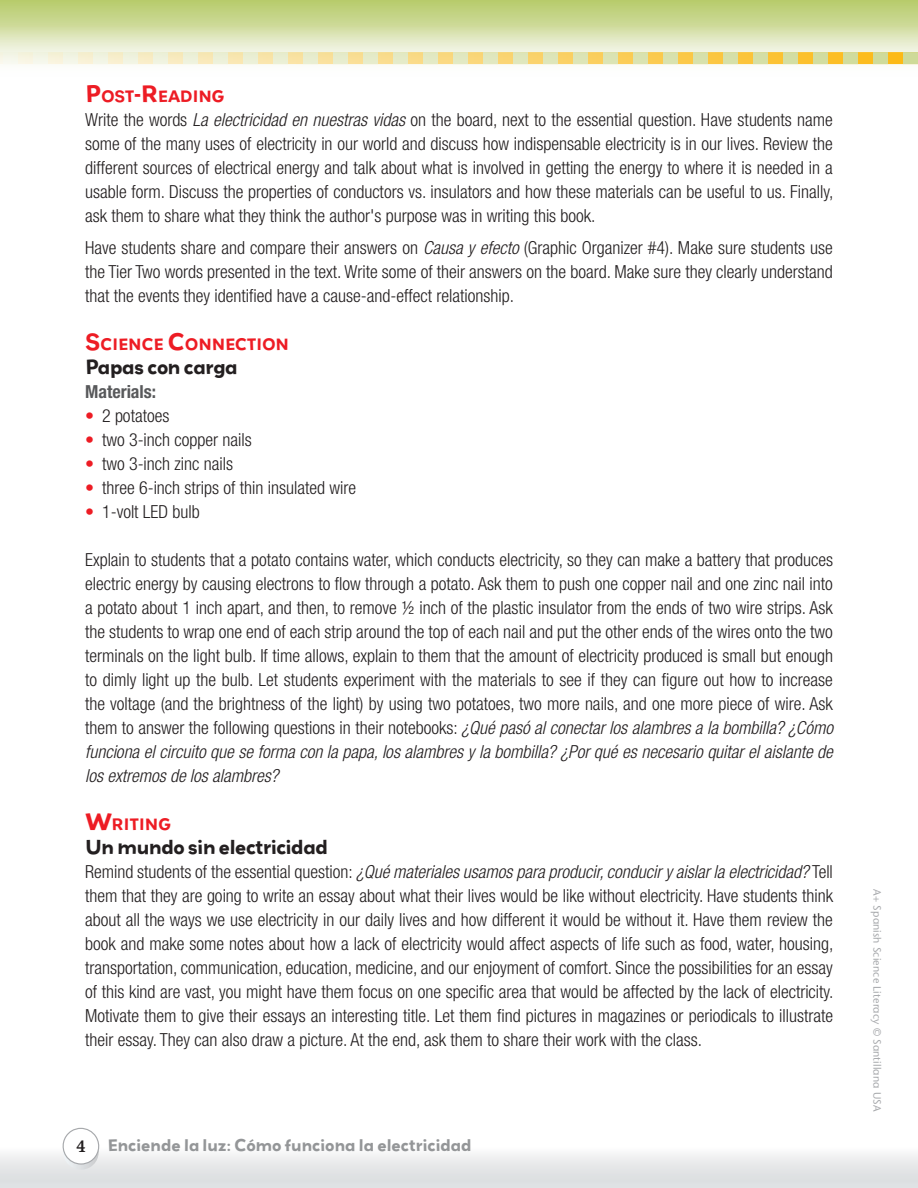
<style>
.page{position:relative;width:918px;height:1188px;background:#fff}
.page>*{position:absolute;margin:0;border:0;box-sizing:border-box;transform-origin:0 0}
.Párrafo_de_lista{font:300 condensed 18px/24px "Helvetica Neue LT Std";color:#231f20;text-align:justify}
.Párrafo_de_lista-2{font:700 18px "Grenadine MVB";letter-spacing:-.02em;color:#231f20}
.Párrafo_de_lista-3{font:700 condensed 18px "Helvetica Neue LT Std";color:#58595b}
.t1{font:600 16.5px "Stone Informal";color:#231f20;scale:.95 1}
.t2{font:700 15px "Grenadine MVB";color:#949698}
.Párrafo_de_lista-4{font:700 14.7px "Grenadine MVB";letter-spacing:-.03em;color:#ed1c24}
.t3{font:10.5px "Stane Sans";letter-spacing:.015em;color:#a7a9ac}
.s1{font-size:21px}
.s2{font-style:italic}
.s3{color:#ed1c24}
</style>
<div class="page">
<div style="left:0;top:1147px;width:918px;height:41px;background:linear-gradient(to bottom,#f9f8f9,#d7dadc)"></div>
<svg style="left:61px;top:1127px;width:40px;height:43px"></svg>
<svg style="left:0;top:0;width:918px;height:65px;background:#d2dea3"></svg>
<svg style="left:0;top:52px;width:918px;height:12px;background:#eedf9d"></svg>
<p class="Párrafo_de_lista-4" style="left:85px;top:85px;width:141px"><span class="s1">P</span>OST<span class="s1">-R</span> EADING</p>
<p class="Párrafo_de_lista" style="left:85px;top:107px;width:750px">Write the words <span class="s2">La electricidad en nuestras vidas</span> on the board, next to the essential question. Have students name some of the many uses of electricity in our world and discuss how indispensable electricity is in our lives. Review the different sources of electrical energy and talk about what is involved in getting the energy to where it is needed in a usable form. Discuss the properties of conductors vs. insulators and how these materials can be useful to us. Finally, ask them to share what they think the author's purpose was in writing this book.</p>
<p class="Párrafo_de_lista" style="left:85px;top:236px;width:749px">Have students share and compare their answers on <span class="s2">Causa y efecto</span> (Graphic Organizer #4). Make sure students use the Tier Two words presented in the text. Write some of their answers on the board. Make sure they clearly understand that the events they identified have a cause-and-effect relationship.</p>
<p class="Párrafo_de_lista-4" style="left:85px;top:334px;width:206px"><span class="s1">S</span>CIENCE <span class="s1">C</span>ONNECTION</p>
<p class="Párrafo_de_lista-2" style="left:85px;top:354px;width:154px">Papas con carga</p>
<p class="Párrafo_de_lista-3" style="left:85px;top:381px;width:73px">Materials:</p>
<p class="Párrafo_de_lista" style="left:85px;top:404px;width:86px"><span class="s3">•</span> 2 potatoes</p>
<p class="Párrafo_de_lista" style="left:85px;top:428px;width:168px"><span class="s3">•</span> two 3-inch copper nails</p>
<p class="Párrafo_de_lista" style="left:85px;top:452px;width:150px"><span class="s3">•</span> two 3-inch zinc nails</p>
<p class="Párrafo_de_lista" style="left:85px;top:476px;width:273px"><span class="s3">•</span> three 6-inch strips of thin insulated wire</p>
<p class="Párrafo_de_lista" style="left:85px;top:500px;width:116px"><span class="s3">•</span> 1-volt LED bulb</p>
<p class="Párrafo_de_lista" style="left:85px;top:548px;width:750px">Explain to students that a potato contains water, which conducts electricity, so they can make a battery that produces electric energy by causing electrons to flow through a potato. Ask them to push one copper nail and one zinc nail into a potato about 1 inch apart, and then, to remove ½ inch of the plastic insulator from the ends of two wire strips. Ask the students to wrap one end of each strip around the top of each nail and put the other ends of the wires onto the two terminals on the light bulb. If time allows, explain to them that the amount of electricity produced is small but enough to dimly light up the bulb. Let students experiment with the materials to see if they can figure out how to increase the voltage (and the brightness of the light) by using two potatoes, two more nails, and one more piece of wire. Ask them to answer the following questions in their notebooks: <span class="s2">¿Qué pasó al conectar los alambres a la bombilla? ¿Cómo funciona el circuito que se forma con la papa, los alambres y la bombilla? ¿Por qué es necesario quitar el aislante de los extremos de los alambres?</span></p>
<p class="Párrafo_de_lista-4" style="left:85px;top:814px;width:88px"><span class="s1">W</span>RITING</p>
<p class="Párrafo_de_lista-2" style="left:85px;top:834px;width:244px">Un mundo sin electricidad</p>
<p class="Párrafo_de_lista" style="left:85px;top:860px;width:750px">Remind students of the essential question: <span class="s2">¿Qué materiales usamos para producir, conducir y aislar la electricidad?</span> Tell them that they are going to write an essay about what their lives would be like without electricity. Have students think about all the ways we use electricity in our daily lives and how different it would be without it. Have them review the book and make some notes about how a lack of electricity would affect aspects of life such as food, water, housing, transportation, communication, education, medicine, and our enjoyment of comfort. Since the possibilities for an essay of this kind are vast, you might have them focus on one specific area that would be affected by the lack of electricity.<br>Motivate them to give their essays an interesting title. Let them find pictures in magazines or periodicals to illustrate their essay. They can also draw a picture. At the end, ask them to share their work with the class.</p>
<p class="t1" style="left:76px;top:1136px;width:11px">4</p>
<p class="t2" style="left:107px;top:1134px;width:366px">Enciende la luz: Cómo funciona la electricidad</p>
<p class="t3" style="left:884px;top:889px;width:224px;rotate:90deg">A+ Spanish Science Literacy © Santillana USA</p>
</div>
